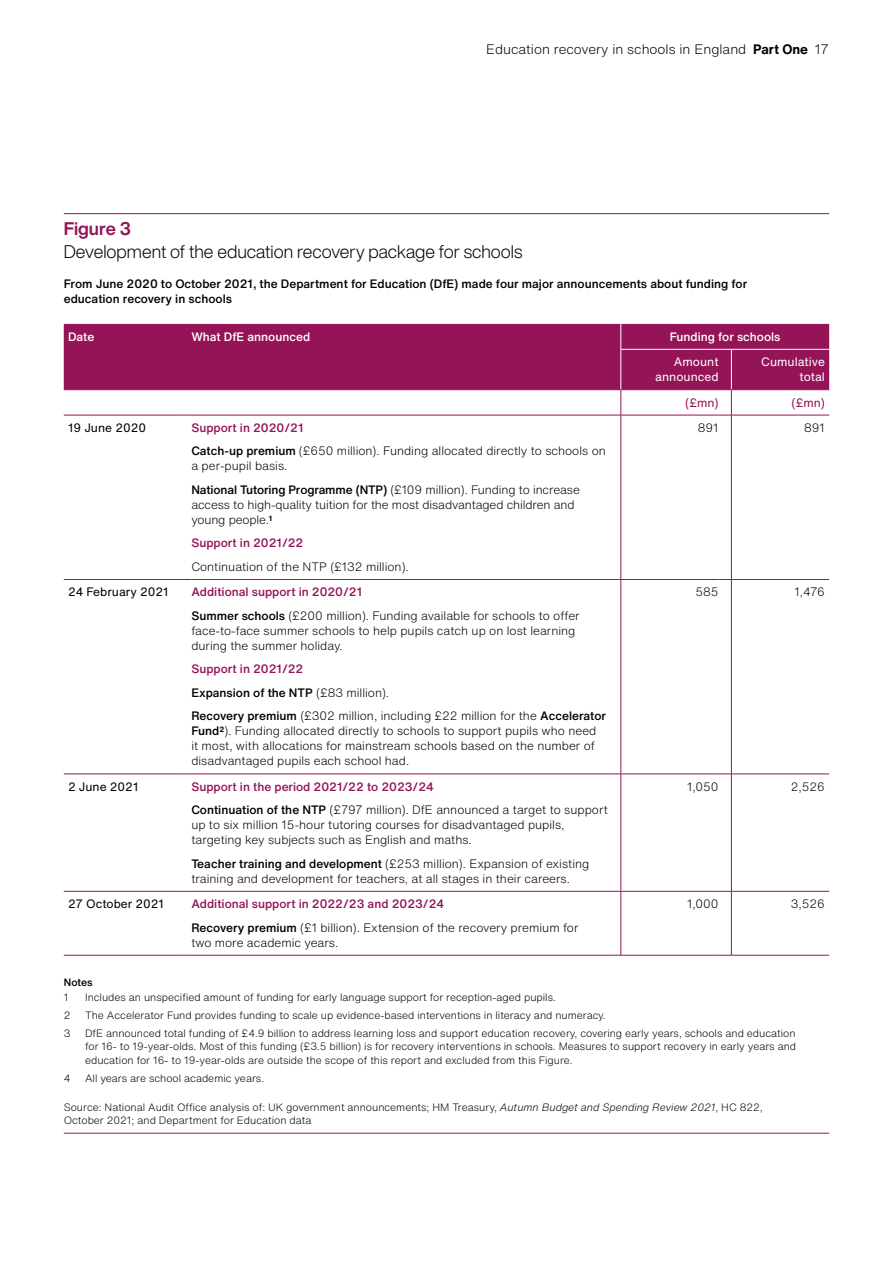
<style>
.page{position:relative;width:893px;height:1263px;background:#fff}
.page>*{position:absolute;margin:0;border:0;box-sizing:border-box;transform-origin:0 0}
.t1{font:300 18px/22.5px "Helvetica Now Display";color:#000}
.t2{font:300 13.5px "Helvetica Now Text";color:#000}
.t3{font:300 12px/23.5px "Helvetica Now Text";color:#000}
.t4{font:500 12px/15px "Helvetica Now Text";color:#000}
.t5{font:12px "Helvetica Now Text";color:#000}
.t6{font:500 12px/25.3px "Helvetica Now Text";color:#fff}
.t7{font:12px/15px "Helvetica Now Text";color:#fff;text-align:right}
.t8{font:12px "Helvetica Now Text";color:#951458}
.t9{font:300 10.5px/13.5px "Helvetica Now Text";color:#000;text-align:justify}
.t10{font:500 10.5px/15.6px "Helvetica Now Text";color:#000}
.s1{font-weight:700}
.s2{font-weight:700;color:#951458}
.s3{font-weight:400}
.s4{font-weight:500;color:#951458}
.s5{font-weight:500}
.s6{font-weight:300}
.s7{font-style:italic}
</style>
<div class="page">
<hr style="left:64px;top:213px;width:765px;height:1px;background:#951458">
<div style="left:64px;top:324px;width:765px;height:65px;background:#951458"></div>
<hr style="left:64px;top:349px;width:115px;height:1px;background:#951458">
<svg style="left:179px;top:349px;width:12px;height:1px"></svg>
<hr style="left:191px;top:349px;width:417px;height:1px;background:#951458">
<hr style="left:64px;top:389px;width:115px;height:1px;background:#951458">
<svg style="left:179px;top:389px;width:12px;height:1px"></svg>
<hr style="left:191px;top:389px;width:417px;height:1px;background:#951458">
<hr style="left:621px;top:389px;width:98px;height:1px;background:#951458">
<hr style="left:731px;top:389px;width:98px;height:1px;background:#951458">
<hr style="left:64px;top:415px;width:115px;height:1px;background:#951458">
<svg style="left:179px;top:415px;width:12px;height:1px"></svg>
<hr style="left:191px;top:415px;width:417px;height:1px;background:#951458">
<hr style="left:621px;top:415px;width:98px;height:1px;background:#951458">
<hr style="left:731px;top:415px;width:98px;height:1px;background:#951458">
<hr style="left:64px;top:579px;width:115px;height:1px;background:#951458">
<svg style="left:179px;top:579px;width:12px;height:1px"></svg>
<hr style="left:191px;top:579px;width:417px;height:1px;background:#951458">
<hr style="left:621px;top:579px;width:98px;height:1px;background:#951458">
<hr style="left:731px;top:579px;width:98px;height:1px;background:#951458">
<hr style="left:64px;top:774px;width:115px;height:1px;background:#951458">
<svg style="left:179px;top:774px;width:12px;height:1px"></svg>
<hr style="left:191px;top:774px;width:417px;height:1px;background:#951458">
<hr style="left:621px;top:774px;width:98px;height:1px;background:#951458">
<hr style="left:731px;top:774px;width:98px;height:1px;background:#951458">
<hr style="left:64px;top:891px;width:115px;height:1px;background:#951458">
<svg style="left:179px;top:891px;width:12px;height:1px"></svg>
<hr style="left:191px;top:891px;width:417px;height:1px;background:#951458">
<hr style="left:621px;top:891px;width:98px;height:1px;background:#951458">
<hr style="left:731px;top:891px;width:98px;height:1px;background:#951458">
<hr style="left:64px;top:955px;width:115px;height:1px;background:#951458">
<svg style="left:179px;top:955px;width:12px;height:1px"></svg>
<hr style="left:191px;top:955px;width:417px;height:1px;background:#951458">
<hr style="left:621px;top:955px;width:98px;height:1px;background:#951458">
<hr style="left:731px;top:955px;width:98px;height:1px;background:#951458">
<hr style="left:621px;top:349px;width:1px;height:40px;background:#fff">
<hr style="left:731px;top:349px;width:1px;height:40px;background:#fff">
<svg style="left:719px;top:389px;width:13px;height:27px"></svg>
<hr style="left:731px;top:415px;width:1px;height:164px;background:#951458">
<svg style="left:719px;top:579px;width:12px;height:1px"></svg>
<hr style="left:731px;top:580px;width:1px;height:194px;background:#951458">
<svg style="left:719px;top:774px;width:12px;height:1px"></svg>
<hr style="left:731px;top:774px;width:1px;height:117px;background:#951458">
<svg style="left:719px;top:891px;width:12px;height:1px"></svg>
<hr style="left:731px;top:891px;width:1px;height:64px;background:#951458">
<svg style="left:719px;top:955px;width:12px;height:1px"></svg>
<svg style="left:608px;top:324px;width:14px;height:26px"></svg>
<hr style="left:621px;top:349px;width:98px;height:1px;background:#fff">
<svg style="left:719px;top:349px;width:12px;height:1px"></svg>
<hr style="left:731px;top:349px;width:98px;height:1px;background:#fff">
<svg style="left:608px;top:389px;width:14px;height:27px"></svg>
<hr style="left:621px;top:415px;width:1px;height:164px;background:#951458">
<svg style="left:608px;top:579px;width:13px;height:1px"></svg>
<hr style="left:621px;top:580px;width:1px;height:194px;background:#951458">
<svg style="left:608px;top:774px;width:13px;height:1px"></svg>
<hr style="left:621px;top:774px;width:1px;height:117px;background:#951458">
<svg style="left:608px;top:891px;width:13px;height:1px"></svg>
<hr style="left:621px;top:891px;width:1px;height:64px;background:#951458">
<svg style="left:608px;top:955px;width:13px;height:1px"></svg>
<hr style="left:64px;top:1133px;width:765px;height:1px;background:#951458">
<p class="t2" style="left:486px;top:39px;width:345px">Education recovery in schools in England <span class="s1">Part One</span> 17</p>
<p class="t1" style="left:64px;top:217px;width:460px"><span class="s2">Figure 3<br></span>Development of the education recovery package for schools</p>
<p class="t4" style="left:64px;top:276px;width:685px">From June 2020 to October 2021, the Department for Education (DfE) made four major announcements about funding for education recovery in schools</p>
<p class="t6" style="left:68px;top:324px;width:28px">Date</p>
<p class="t6" style="left:191px;top:324px;width:120px">What DfE announced</p>
<p class="t6" style="left:674px;top:324px;width:108px;text-indent:-4px">Funding for schools<br><span class="s3">Amount</span></p>
<p class="t7" style="left:655px;top:369px;width:65px">announced</p>
<p class="t7" style="left:761px;top:354px;width:65px">Cumulative total</p>
<p class="t5" style="left:68px;top:419px;width:80px">19 June 2020</p>
<p class="t3" style="left:191px;top:415px;width:416px"><span class="s4">Support in 2020/21<br></span><span class="s5">Catch-up premium</span> (£650 million). Funding allocated directly to schools on</p>
<p class="t3" style="left:191px;top:454px;width:390px">a per-pupil basis.<br><span class="s5">National Tutoring Programme (NTP)</span> (£109 million). Funding to increase</p>
<p class="t3" style="left:191px;top:497px;width:385px;line-height:15px">access to high-quality tuition for the most disadvantaged children and young people.<sup>1</sup></p>
<p class="t3" style="left:191px;top:531px;width:219px"><span class="s4">Support in 2021/22<br></span>Continuation of the NTP (£132 million).</p>
<p class="t5" style="left:68px;top:583px;width:102px">24 February 2021</p>
<p class="t3" style="left:191px;top:580px;width:390px"><span class="s4">Additional support in 2020/21<br></span><span class="s5">Summer schools</span> (£200 million). Funding available for schools to offer</p>
<p class="t3" style="left:191px;top:623px;width:386px;line-height:15px">face-to-face summer schools to help pupils catch up on lost learning during the summer holiday.</p>
<p class="t3" style="left:191px;top:657px;width:416px"><span class="s4">Support in 2021/22<br></span><span class="s5">Expansion of the NTP</span> (£83 million).<br><span class="s5">Recovery premium</span> (£302 million, including £22 million for the <span class="s5">Accelerator</span></p>
<p class="t3" style="left:191px;top:723px;width:407px;line-height:15px"><span class="s5">Fund</span><sup>2</sup>). Funding allocated directly to schools to support pupils who need it most, with allocations for mainstream schools based on the number of disadvantaged pupils each school had.</p>
<p class="t5" style="left:68px;top:777px;width:72px">2 June 2021</p>
<p class="t3" style="left:191px;top:774px;width:418px"><span class="s4">Support in the period 2021/22 to 2023/24<br></span><span class="s5">Continuation of the NTP</span> (£797 million). DfE announced a target to support</p>
<p class="t3" style="left:191px;top:817px;width:375px;line-height:15px">up to six million 15-hour tutoring courses for disadvantaged pupils, targeting key subjects such as English and maths.</p>
<p class="t3" style="left:191px;top:856px;width:400px;line-height:15px"><span class="s5">Teacher training and development</span> (£253 million). Expansion of existing training and development for teachers, at all stages in their careers.</p>
<p class="t5" style="left:68px;top:895px;width:97px">27 October 2021</p>
<p class="t3" style="left:191px;top:892px;width:389px"><span class="s4">Additional support in 2022/23 and 2023/24<br></span><span class="s5">Recovery premium</span> (£1 billion). Extension of the recovery premium for</p>
<p class="t3" style="left:191px;top:930px;width:148px">two more academic years.</p>
<p class="t10" style="left:64px;top:974px;width:30px">Notes<br><span class="s6">1</span></p>
<p class="t9" style="left:85px;top:990px;width:472px">Includes an unspecified amount of funding for early language support for reception-aged pupils.</p>
<p class="t8" style="left:685px;top:393px;width:35px">(£mn)</p>
<p class="t8" style="left:792px;top:393px;width:35px">(£mn)</p>
<p class="t3" style="left:698px;top:415px;width:22px">891</p>
<p class="t3" style="left:804px;top:415px;width:22px">891</p>
<p class="t3" style="left:696px;top:580px;width:25px">585</p>
<p class="t3" style="left:795px;top:580px;width:32px">1,476</p>
<p class="t3" style="left:687px;top:774px;width:33px">1,050</p>
<p class="t3" style="left:791px;top:774px;width:35px">2,526</p>
<p class="t3" style="left:687px;top:892px;width:33px">1,000</p>
<p class="t3" style="left:791px;top:892px;width:35px">3,526</p>
<p class="t9" style="left:64px;top:1008px;width:8px">2</p>
<p class="t9" style="left:85px;top:1008px;width:522px">The Accelerator Fund provides funding to scale up evidence-based interventions in literacy and numeracy.</p>
<p class="t9" style="left:64px;top:1026px;width:8px">3</p>
<p class="t9" style="left:85px;top:1026px;width:713px">DfE announced total funding of £4.9 billion to address learning loss and support education recovery, covering early years, schools and education for 16- to 19-year-olds. Most of this funding (£3.5 billion) is for recovery interventions in schools. Measures to support recovery in early years and education for 16- to 19-year-olds are outside the scope of this report and excluded from this Figure.</p>
<p class="t9" style="left:64px;top:1071px;width:8px">4</p>
<p class="t9" style="left:85px;top:1071px;width:181px">All years are school academic years.</p>
<p class="t9" style="left:64px;top:1100px;width:700px">Source: National Audit Office analysis of: UK government announcements; HM Treasury, <span class="s7">Autumn Budget and Spending Review 2021</span>, HC 822,<br>October 2021; and Department for Education data</p>
</div>
